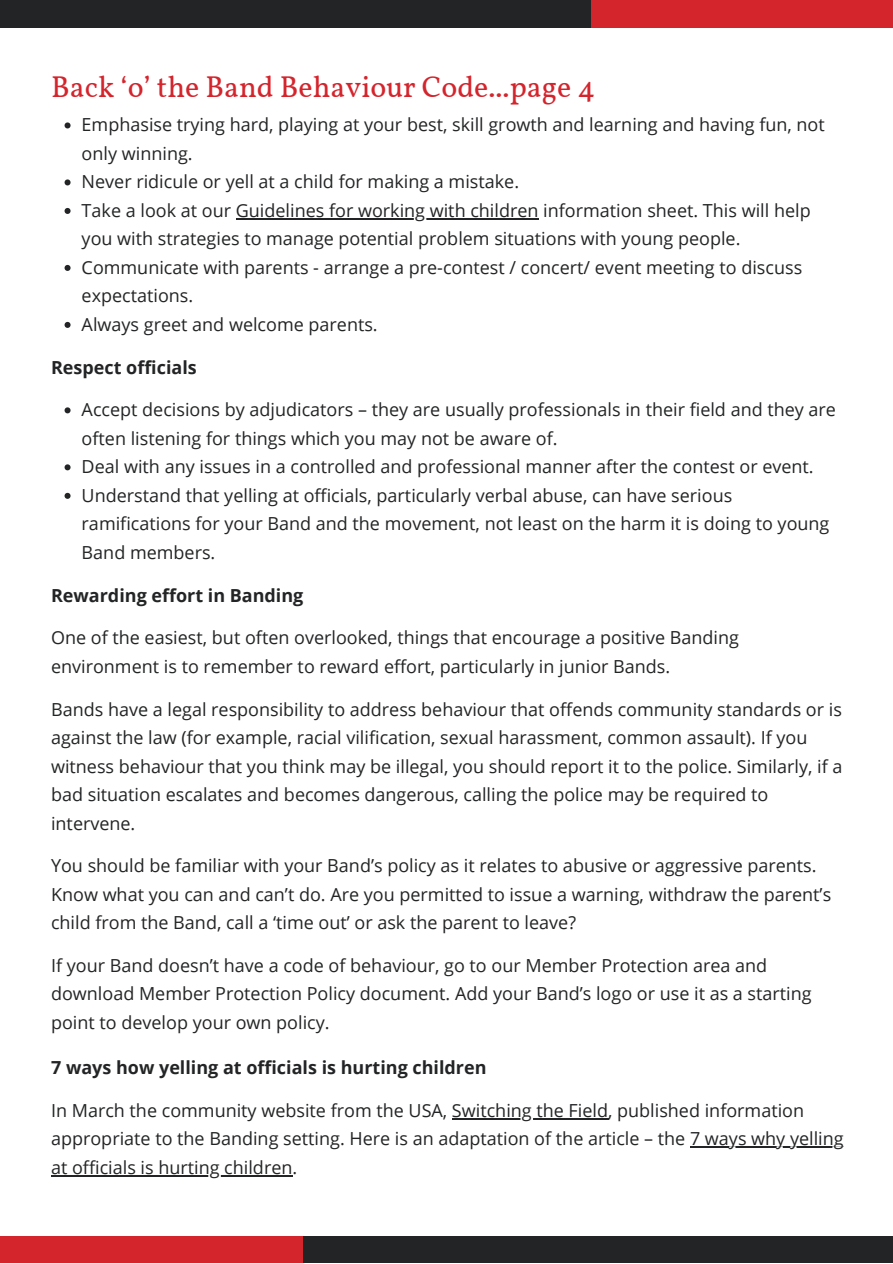
<style>
.page{position:relative;width:893px;height:1264px;background:#fff}
.page>*{position:absolute;margin:0;border:0;box-sizing:border-box;transform-origin:0 0}
.t1{font:30px "Vollkorn";color:#d4242c}
.t2{font:18px/28.5px "Open Sans";color:#232425}
.t3{font:700 18px "Open Sans";color:#232425}
</style>
<div class="page">
<div style="left:0;top:0;width:590px;height:27px;background:#232425"></div>
<div style="left:303px;top:1236px;width:589px;height:26px;background:#232425"></div>
<div style="left:590px;top:0;width:302px;height:28px;background:#d4242c"></div>
<div style="left:0;top:1235px;width:302px;height:27px;background:#d4242c"></div>
<svg style="left:65px;top:122px;width:6px;height:6px"></svg>
<svg style="left:65px;top:179px;width:6px;height:6px"></svg>
<svg style="left:65px;top:208px;width:6px;height:6px"></svg>
<hr style="left:236px;top:218px;width:302px;height:2px;background:#232425">
<svg style="left:65px;top:265px;width:6px;height:6px"></svg>
<svg style="left:65px;top:322px;width:6px;height:6px"></svg>
<svg style="left:65px;top:407px;width:6px;height:6px"></svg>
<svg style="left:65px;top:464px;width:6px;height:6px"></svg>
<svg style="left:65px;top:493px;width:6px;height:6px"></svg>
<hr style="left:452px;top:1118px;width:156px;height:1px;background:#232425">
<hr style="left:690px;top:1146px;width:153px;height:2px;background:#232425">
<hr style="left:51px;top:1175px;width:241px;height:1px;background:#232425">
<p class="t1" style="left:51px;top:68px;width:545px">Back ‘o’ the Band Behaviour Code...page 4</p>
<p class="t2" style="left:82px;top:110px;width:744px">Emphasise trying hard, playing at your best, skill growth and learning and having fun, not only winning.</p>
<p class="t2" style="left:82px;top:167px;width:439px">Never ridicule or yell at a child for making a mistake.</p>
<p class="t2" style="left:82px;top:196px;width:730px">Take a look at our Guidelines for working with children information sheet. This will help you with strategies to manage potential problem situations with young people.</p>
<p class="t2" style="left:82px;top:253px;width:722px">Communicate with parents - arrange a pre-contest / concert/ event meeting to discuss expectations.</p>
<p class="t2" style="left:82px;top:310px;width:297px">Always greet and welcome parents.</p>
<p class="t3" style="left:51px;top:354px;width:147px">Respect officials</p>
<p class="t2" style="left:82px;top:395px;width:755px">Accept decisions by adjudicators – they are usually professionals in their field and they are often listening for things which you may not be aware of.</p>
<p class="t2" style="left:82px;top:452px;width:733px">Deal with any issues in a controlled and professional manner after the contest or event.</p>
<p class="t2" style="left:82px;top:480px;width:749px">Understand that yelling at officials, particularly verbal abuse, can have serious ramifications for your Band and the movement, not least on the harm it is doing to young<br>Band members.</p>
<p class="t3" style="left:51px;top:582px;width:254px">Rewarding effort in Banding</p>
<p class="t2" style="left:51px;top:623px;width:689px">One of the easiest, but often overlooked, things that encourage a positive Banding environment is to remember to reward effort, particularly in junior Bands.</p>
<p class="t2" style="left:51px;top:694px;width:792px">Bands have a legal responsibility to address behaviour that offends community standards or is against the law (for example, racial vilification, sexual harassment, common assault). If you witness behaviour that you think may be illegal, you should report it to the police. Similarly, if a bad situation escalates and becomes dangerous, calling the police may be required to intervene.</p>
<p class="t2" style="left:51px;top:851px;width:781px">You should be familiar with your Band’s policy as it relates to abusive or aggressive parents.<br>Know what you can and can’t do. Are you permitted to issue a warning, withdraw the parent’s child from the Band, call a ‘time out’ or ask the parent to leave?</p>
<p class="t2" style="left:51px;top:950px;width:762px">If your Band doesn’t have a code of behaviour, go to our Member Protection area and download Member Protection Policy document. Add your Band’s logo or use it as a starting point to develop your own policy.</p>
<p class="t3" style="left:51px;top:1054px;width:437px">7 ways how yelling at officials is hurting children</p>
<p class="t2" style="left:51px;top:1095px;width:794px">In March the community website from the USA, Switching the Field, published information appropriate to the Banding setting. Here is an adaptation of the article – the 7 ways why yelling at officials is hurting children.</p>
</div>
